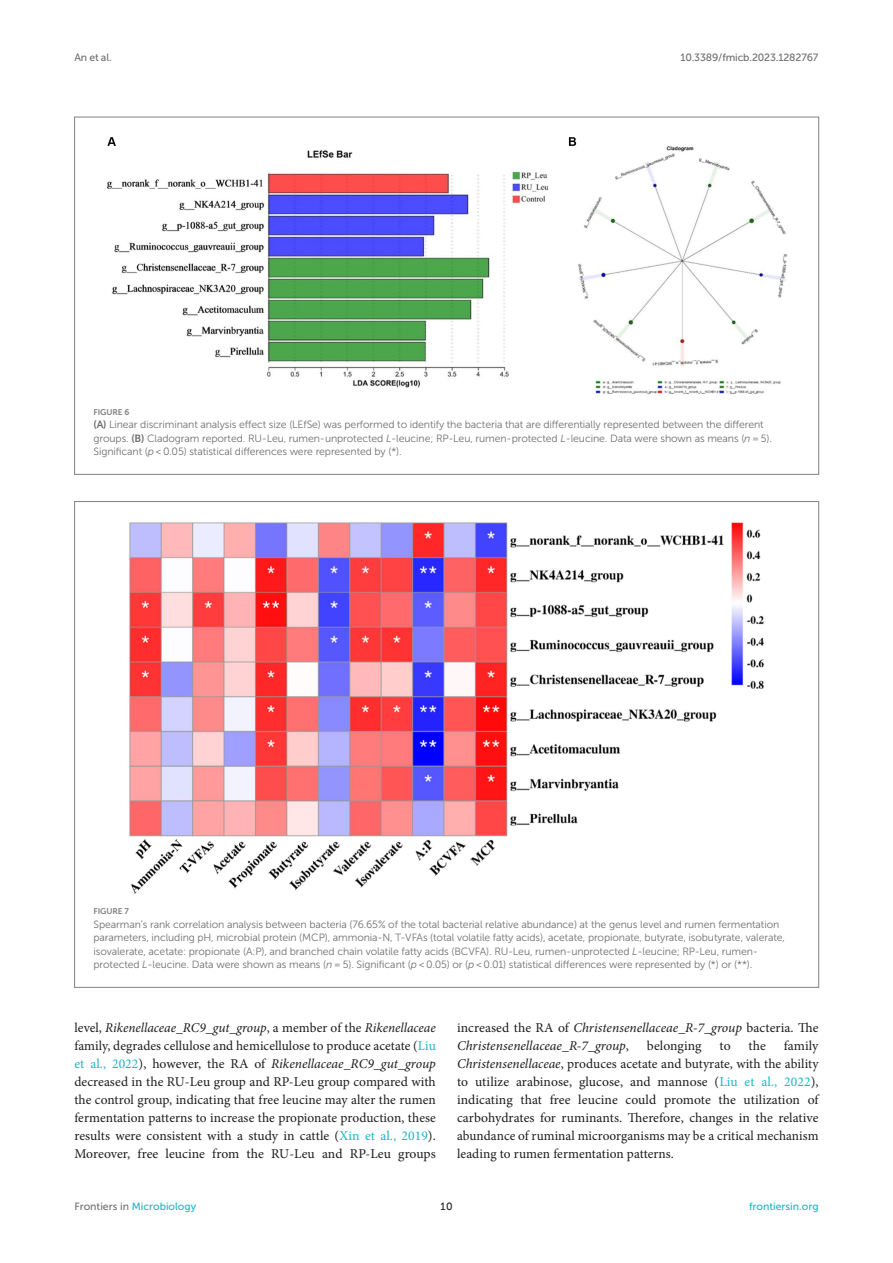
<style>
.page{position:relative;width:893px;height:1263px;background:#fff}
.page>*{position:absolute;margin:0;border:0;box-sizing:border-box;transform-origin:0 0}
.TEXT{font:13.5px/18px "Minion Pro";letter-spacing:.005em;color:#1b1c1b;text-align:justify}
.TEXT-2{font:italic 13.5px/18px "Minion Pro";color:#1b1c1b}
.FIG_LEG{font:10.5px/13.5px "Museo Sans 300";letter-spacing:-.01em;color:#706f70}
.t1{font:10.5px "Museo Sans 500";color:#1db5c3}
.t2{font:10.5px "Museo Sans 500";letter-spacing:-.015em;color:#706f70}
.t3{font:10.5px "Museo Sans 500";color:#1b1c1b}
.FIG_HD{font:8.25px "Museo Sans 700";letter-spacing:-.01em;color:#7e7f7f}
.s1{font-family:"Museo Sans 700"}
.s2{font-style:italic}
.s3{color:#1db5c3}
.s4{font-style:normal}
.s5{color:#706f70}
</style>
<div class="page">
<img style="left:107px;top:137px;width:681px;height:257px">
<img style="left:129px;top:522px;width:635px;height:372px">
<p class="t2" style="left:74px;top:51px;width:39px">An et al.</p>
<p class="t2" style="left:680px;top:51px;width:140px">10.3389/fmicb.2023.1282767</p>
<p class="FIG_HD" style="left:94px;top:407px;width:37px">FIGURE 6</p>
<p class="FIG_LEG" style="left:94px;top:418px;width:680px"><span class="s1">(A)</span> Linear discriminant analysis effect size (LEfSe) was performed to identify the bacteria that are differentially represented between the different groups. <span class="s1">(B)</span> Cladogram reported. RU-Leu, rumen-unprotected <span class="s2">L</span>-leucine; RP-Leu, rumen-protected <span class="s2">L</span>-leucine. Data were shown as means (<span class="s2">n</span> = 5).<br>Significant (<span class="s2">p</span> &lt; 0.05) statistical differences were represented by (*).</p>
<p class="FIG_HD" style="left:94px;top:907px;width:37px">FIGURE 7</p>
<p class="FIG_LEG" style="left:94px;top:918px;width:693px">Spearman’s rank correlation analysis between bacteria (76.65% of the total bacterial relative abundance) at the genus level and rumen fermentation parameters, including pH, microbial protein (MCP), ammonia-N, T-VFAs (total volatile fatty acids), acetate, propionate, butyrate, isobutyrate, valerate, isovalerate, acetate: propionate (A:P), and branched chain volatile fatty acids (BCVFA). RU-Leu, rumen-unprotected <span class="s2">L</span>-leucine; RP-Leu, rumen&shy;protected <span class="s2">L</span>-leucine. Data were shown as means (<span class="s2">n</span> = 5). Significant (<span class="s2">p</span> &lt; 0.05) or (<span class="s2">p</span> &lt; 0.01) statistical differences were represented by (*) or (**).</p>
<p class="TEXT" style="left:74px;top:1019px;width:363px">level, <span class="s2">Rikenellaceae_RC9_gut_group</span>, a member of the <span class="s2">Rikenellaceae </span>family, degrades cellulose and hemicellulose to produce acetate (<span class="s3">Liu et al., 2022</span>), however, the RA of <span class="s2">Rikenellaceae_RC9_gut_group </span>decreased in the RU-Leu group and RP-Leu group compared with the control group, indicating that free leucine may alter the rumen fermentation patterns to increase the propionate production, these results were consistent with a study in cattle (<span class="s3">Xin et al., 2019</span>).<br>Moreover, free leucine from the RU-Leu and RP-Leu groups</p>
<p class="TEXT-2" style="left:457px;top:1019px;width:363px"><span class="s4">increased the RA of</span> Christensenellaceae_R-7_group <span class="s4">bacteria. The<br></span>Christensenellaceae_R-7_group<span class="s4">,</span></p>
<p class="TEXT" style="left:457px;top:1037px;width:363px;text-indent:327px">family <span class="s2">Christensenellaceae</span>, produces acetate and butyrate, with the ability to utilize arabinose, glucose, and mannose (<span class="s3">Liu et al., 2022</span>), indicating that free leucine could promote the utilization of carbohydrates for ruminants. Therefore, changes in the relative abundance of ruminal microorganisms may be a critical mechanism leading to rumen fermentation patterns.</p>
<p class="TEXT" style="left:647px;top:1037px;width:56px">belonging</p>
<p class="TEXT" style="left:719px;top:1037px;width:13px">to</p>
<p class="TEXT" style="left:748px;top:1037px;width:19px">the</p>
<p class="t1" style="left:74px;top:1200px;width:123px"><span class="s5">Frontiers in</span> Microbiology</p>
<p class="t3" style="left:440px;top:1200px;width:14px">10</p>
<p class="t1" style="left:749px;top:1200px;width:71px">frontiersin.org</p>
</div>
